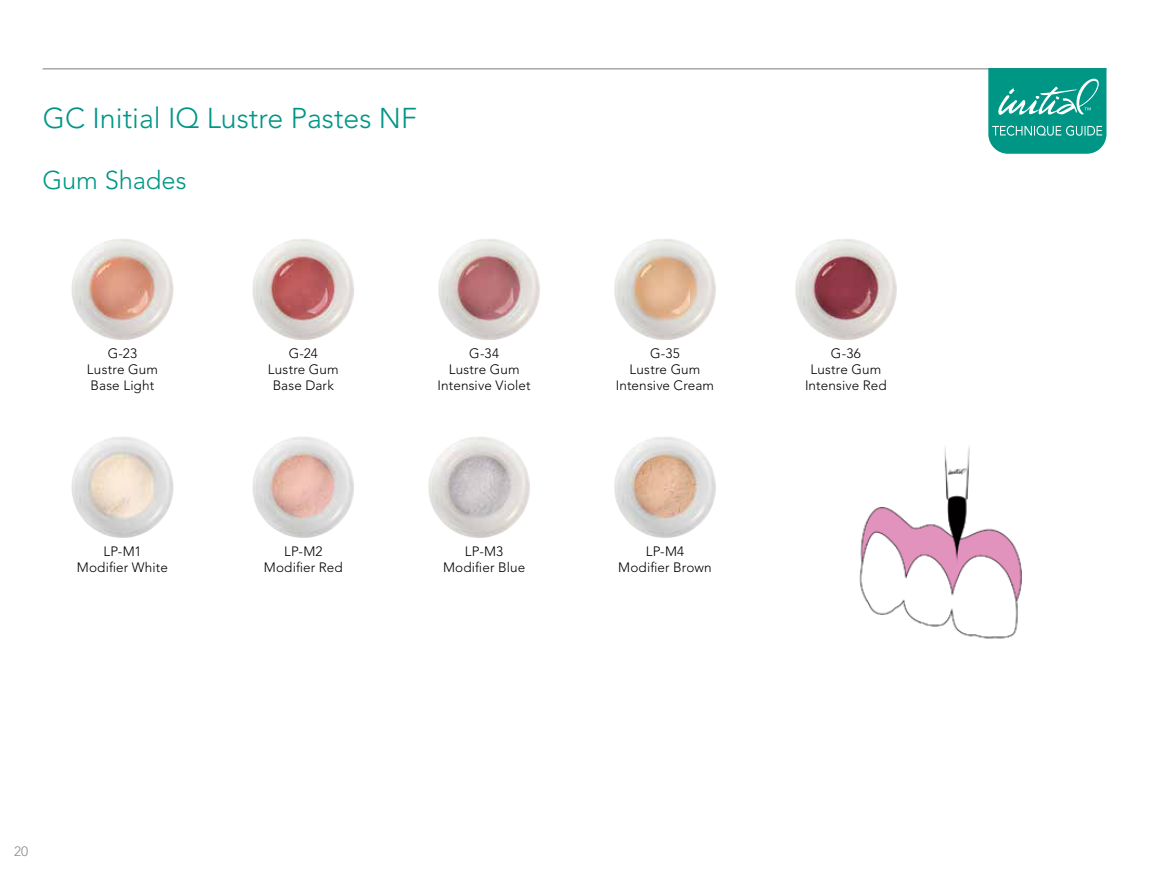
<style>
.page{position:relative;width:1149px;height:872px;background:#fff}
.page>*{position:absolute;margin:0;border:0;box-sizing:border-box;transform-origin:0 0}
.t1{font:300 28.5px "Avenir LT Std";color:#009686}
.t2{font:300 25.5px "Avenir LT Std";letter-spacing:-.005em;color:#009686}
.t3{font:300 13.5px/16.2px "Avenir LT Std";letter-spacing:.01em;color:#000;text-align:center}
.t4{font:300 13.5px "Avenir LT Std";color:#878988}
</style>
<div class="page">
<hr style="left:43px;top:68px;width:1063px;height:2px;background:#a7a9a9">
<svg style="left:988px;top:68px;width:118px;height:86px;background:#22a396"></svg>
<img style="left:859px;top:446px;width:163px;height:193px">
<img style="left:71px;top:238px;width:102px;height:102px;border-radius:51px">
<img style="left:252px;top:238px;width:102px;height:102px;border-radius:51px">
<img style="left:438px;top:238px;width:102px;height:102px;border-radius:51px">
<img style="left:613px;top:238px;width:102px;height:102px;border-radius:51px">
<img style="left:794px;top:238px;width:102px;height:102px;border-radius:51px">
<img style="left:71px;top:436px;width:102px;height:102px;border-radius:51px">
<img style="left:252px;top:436px;width:102px;height:102px;border-radius:51px">
<img style="left:428px;top:436px;width:102px;height:102px;border-radius:51px">
<img style="left:613px;top:436px;width:102px;height:102px;border-radius:51px">
<h1 class="t1" style="left:43px;top:101px;width:375px">GC Initial IQ Lustre Pastes NF</h1>
<h2 class="t2" style="left:43px;top:166px;width:145px">Gum Shades</h2>
<p class="t3" style="left:87px;top:345px;width:72px">G-23<br>Lustre Gum<br>Base Light</p>
<p class="t3" style="left:268px;top:345px;width:72px">G-24<br>Lustre Gum<br>Base Dark</p>
<p class="t3" style="left:437px;top:345px;width:95px">G-34<br>Lustre Gum<br>Intensive Violet</p>
<p class="t3" style="left:615px;top:345px;width:100px">G-35<br>Lustre Gum<br>Intensive Cream</p>
<p class="t3" style="left:804px;top:345px;width:83px">G-36<br>Lustre Gum<br>Intensive Red</p>
<p class="t3" style="left:77px;top:543px;width:93px">LP-M1<br>Modifier White</p>
<p class="t3" style="left:264px;top:543px;width:80px">LP-M2<br>Modifier Red</p>
<p class="t3" style="left:443px;top:543px;width:84px">LP-M3<br>Modifier Blue</p>
<p class="t3" style="left:618px;top:543px;width:95px">LP-M4<br>Modifier Brown</p>
<p class="t4" style="left:14px;top:843px;width:16px">20</p>
</div>
